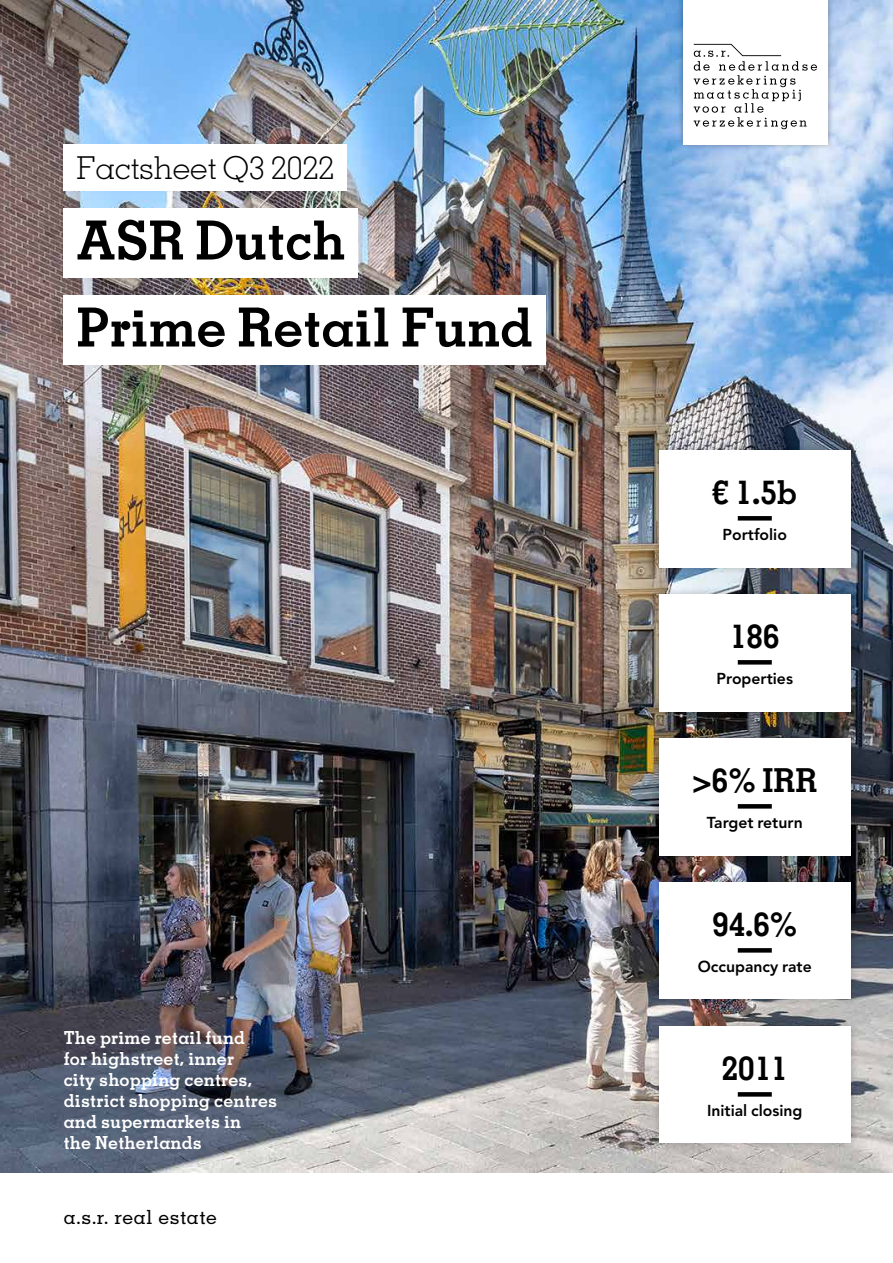
<style>
.page{position:relative;width:893px;height:1263px;background:#fff}
.page>*{position:absolute;margin:0;border:0;box-sizing:border-box;transform-origin:0 0}
.t1{font:700 54px/87px "Memphis LT Std";color:#000}
.t2{font:700 33px "Memphis LT Std";color:#000}
.t3{font:300 31.5px "Memphis LT Std";color:#000}
.t4{font:500 19.5px "Memphis LT Std";letter-spacing:.025em;color:#000}
.t5{font:700 18px/21px "Memphis LT Std";letter-spacing:.01em;color:#fff}
.t6{font:800 15.75px "Avenir LT Std";color:#000}
</style>
<div class="page">
<img style="left:0;top:0;width:893px;height:1173px">
<div style="left:651px;top:442px;width:208px;height:133px;background:#000;opacity:.25"></div>
<div style="left:659px;top:450px;width:191px;height:117px;background:#fff"></div>
<div style="left:738px;top:516px;width:34px;height:5px;background:#000"></div>
<div style="left:651px;top:586px;width:208px;height:134px;background:#000;opacity:.25"></div>
<div style="left:659px;top:594px;width:191px;height:117px;background:#fff"></div>
<div style="left:738px;top:660px;width:34px;height:5px;background:#000"></div>
<div style="left:651px;top:730px;width:208px;height:133px;background:#000;opacity:.25"></div>
<div style="left:659px;top:738px;width:191px;height:117px;background:#fff"></div>
<div style="left:738px;top:804px;width:34px;height:5px;background:#000"></div>
<div style="left:651px;top:874px;width:208px;height:133px;background:#000;opacity:.25"></div>
<div style="left:659px;top:882px;width:191px;height:116px;background:#fff"></div>
<div style="left:738px;top:948px;width:34px;height:5px;background:#000"></div>
<div style="left:651px;top:1018px;width:208px;height:133px;background:#000;opacity:.25"></div>
<div style="left:659px;top:1026px;width:191px;height:116px;background:#fff"></div>
<div style="left:738px;top:1092px;width:34px;height:5px;background:#000"></div>
<div style="left:677px;top:0;width:157px;height:151px;background:#000;opacity:.2"></div>
<div style="left:683px;top:0;width:144px;height:144px;background:#fff"></div>
<svg style="left:694px;top:44px;width:123px;height:85px"></svg>
<div style="left:64px;top:209px;width:294px;height:69px;background:#fff"></div>
<div style="left:64px;top:296px;width:482px;height:68px;background:#fff"></div>
<div style="left:64px;top:144px;width:283px;height:46px;background:#fff"></div>
<h3 class="t3" style="left:77px;top:148px;width:259px">Factsheet Q3 2022</h3>
<h1 class="t1" style="left:77px;top:196px;width:458px">ASR Dutch<br>Prime Retail Fund</h1>
<p class="t5" style="left:64px;top:1027px;width:215px">The prime retail fund<br>for highstreet, inner<br>city shopping centres, district shopping centres and supermarkets in<br>the Netherlands</p>
<p class="t4" style="left:64px;top:1205px;width:155px">a.s.r. real estate</p>
<h2 class="t2" style="left:712px;top:472px;width:86px">€ 1.5b</h2>
<p class="t6" style="left:723px;top:525px;width:66px">Portfolio</p>
<h2 class="t2" style="left:730px;top:616px;width:51px">186</h2>
<p class="t6" style="left:717px;top:669px;width:78px">Properties</p>
<h2 class="t2" style="left:692px;top:760px;width:127px">&gt;6% IRR</h2>
<p class="t6" style="left:707px;top:813px;width:98px">Target return</p>
<h2 class="t2" style="left:712px;top:904px;width:87px">94.6%</h2>
<p class="t6" style="left:698px;top:957px;width:116px">Occupancy rate</p>
<h2 class="t2" style="left:722px;top:1048px;width:67px">2011</h2>
<p class="t6" style="left:707px;top:1101px;width:97px">Initial closing</p>
</div>
